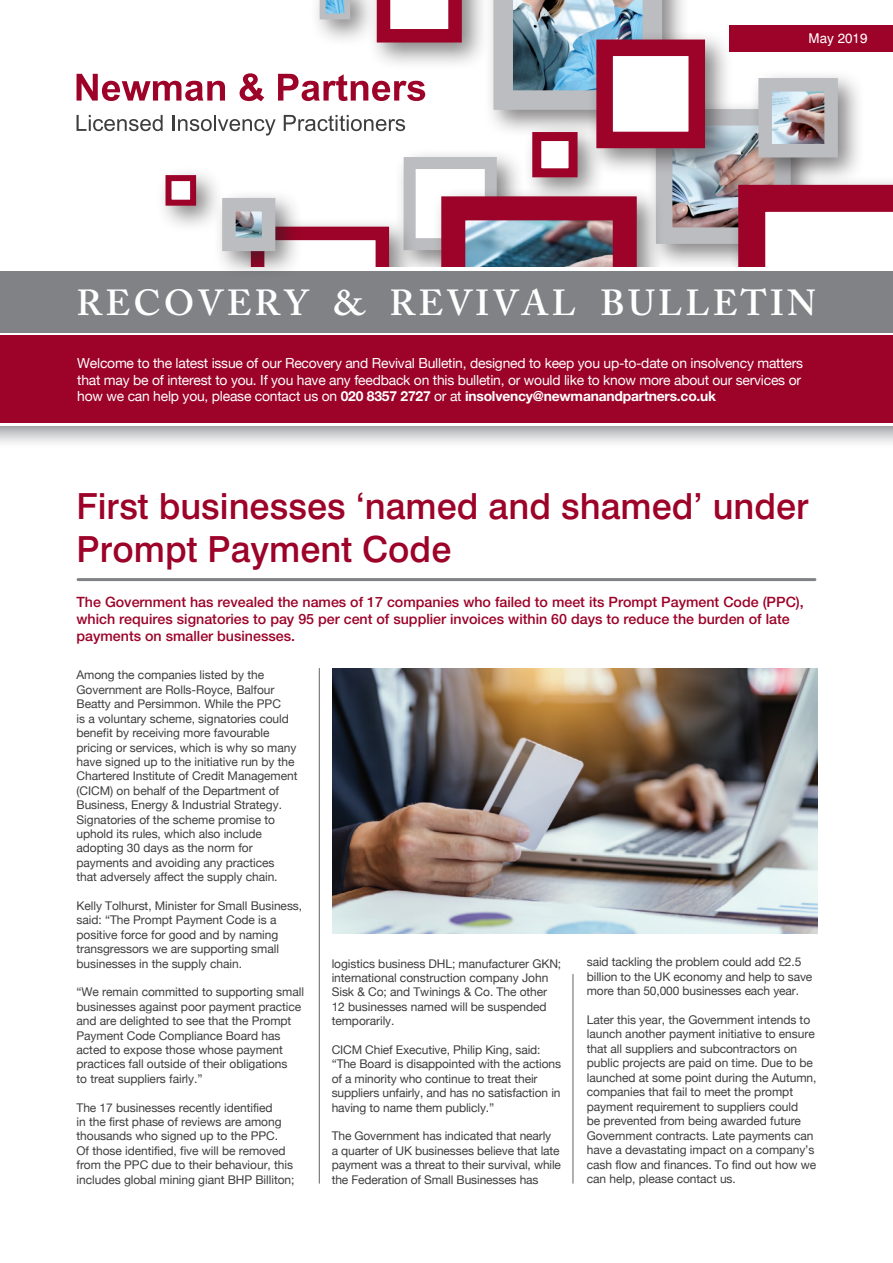
<style>
.page{position:relative;width:893px;height:1263px;background:#fff}
.page>*{position:absolute;margin:0;border:0;box-sizing:border-box;transform-origin:0 0}
.t1{font:500 36px/43.2px "Swiss 721 BT";color:#9d0228}
.t2{font:600 36px "Adobe Caslon Pro";letter-spacing:.09em;color:#fff}
.t3{font:500 14.25px/17.1px "Helvetica Neue";color:#9d0228}
.t4{font:13.8px/16.6px "Helvetica Neue";letter-spacing:-.015em;color:#fff}
.t5{font:13.5px "Swiss 721 BT";letter-spacing:.005em;color:#fff}
.t6{font:12px/14.4px "Helvetica Neue";letter-spacing:-.005em;color:#3e3e3f}
.s1{font-weight:700}
</style>
<div class="page">
<div style="left:0;top:424px;width:893px;height:24px;background:linear-gradient(to bottom,#9ea0a3,#fff)"></div>
<div style="left:646px;top:99px;width:173px;height:173px;background:#231f20;opacity:.55"></div>
<img style="left:673px;top:126px;width:76px;height:101px">
<div style="left:656px;top:109px;width:135px;height:135px;border:16px solid #bcbdc0"></div>
<div style="left:484px;top:0;width:206px;height:137px;background:#231f20;opacity:.55"></div>
<img style="left:493px;top:0;width:169px;height:110px">
<div style="left:523px;top:122px;width:82px;height:83px;background:#231f20;opacity:.55"></div>
<div style="left:532px;top:132px;width:46px;height:45px;background:#fff;border:9px solid #9d0228"></div>
<div style="left:749px;top:68px;width:116px;height:117px;background:#231f20;opacity:.55"></div>
<img style="left:773px;top:93px;width:50px;height:49px">
<div style="left:758px;top:78px;width:80px;height:79px;border:14px solid #bcbdc0"></div>
<div style="left:394px;top:147px;width:131px;height:131px;background:#231f20;opacity:.55"></div>
<div style="left:404px;top:157px;width:93px;height:93px;background:#fff;border:12px solid #bcbdc0"></div>
<div style="left:432px;top:187px;width:232px;height:232px;background:#231f20;opacity:.55"></div>
<img style="left:466px;top:221px;width:146px;height:47px">
<div style="left:441px;top:196px;width:196px;height:196px;border:24px solid #9d0228"></div>
<div style="left:587px;top:30px;width:146px;height:146px;background:#231f20;opacity:.55"></div>
<div style="left:596px;top:40px;width:109px;height:108px;background:#fff;border:16px solid #9d0228"></div>
<div style="left:156px;top:165px;width:68px;height:69px;background:#231f20;opacity:.55"></div>
<div style="left:166px;top:175px;width:30px;height:31px;background:#fff;border:6px solid #9d0228"></div>
<div style="left:310px;top:0;width:68px;height:47px;background:#231f20;opacity:.55"></div>
<svg style="left:320px;top:0;width:30px;height:19px"></svg>
<div style="left:367px;top:0;width:123px;height:70px;background:#231f20;opacity:.55"></div>
<svg style="left:377px;top:0;width:85px;height:43px"></svg>
<div style="left:241px;top:217px;width:176px;height:176px;background:#231f20;opacity:.55"></div>
<div style="left:251px;top:227px;width:138px;height:138px;background:#fff;border:14px solid #9d0228"></div>
<div style="left:729px;top:175px;width:164px;height:235px;background:#231f20;opacity:.55"></div>
<svg style="left:738px;top:185px;width:155px;height:83px"></svg>
<div style="left:0;top:268px;width:893px;height:158px;background:#fff"></div>
<div style="left:0;top:271px;width:893px;height:62px;background:#808285"></div>
<div style="left:0;top:335px;width:893px;height:88px;background:#9d0228"></div>
<div style="left:213px;top:188px;width:90px;height:91px;background:#231f20;opacity:.55"></div>
<img style="left:237px;top:213px;width:23px;height:23px">
<div style="left:222px;top:198px;width:53px;height:53px;border:14px solid #bcbdc0"></div>
<svg style="left:77px;top:74px;width:148px;height:27px"></svg>
<svg style="left:240px;top:73px;width:24px;height:28px"></svg>
<svg style="left:278px;top:74px;width:147px;height:27px"></svg>
<svg style="left:77px;top:115px;width:86px;height:16px"></svg>
<hr style="left:172px;top:115px;width:3px;height:16px;background:#3e3e3f">
<svg style="left:178px;top:115px;width:98px;height:21px"></svg>
<svg style="left:284px;top:115px;width:121px;height:16px"></svg>
<div style="left:730px;top:26px;width:163px;height:26px;background:#9d0228"></div>
<hr style="left:78px;top:578px;width:737px;height:3px;background:#808285">
<hr style="left:573px;top:974px;width:1px;height:209px;background:#636366">
<hr style="left:319px;top:668px;width:1px;height:515px;background:#636366">
<img style="left:332px;top:668px;width:485px;height:265px">
<p class="t5" style="left:808px;top:30px;width:61px">May 2019</p>
<p class="t2" style="left:77px;top:281px;width:741px">RECOVERY &amp; REVIVAL BULLETIN</p>
<p class="t4" style="left:77px;top:354px;width:727px">Welcome to the latest issue of our Recovery and Revival Bulletin, designed to keep you up-to-date on insolvency matters that may be of interest to you. If you have any feedback on this bulletin, or would like to know more about our services or how we can help you, please contact us on <span class="s1">020 8357 2727</span> or at <span class="s1">insolvency@newmanandpartners.co.uk</span></p>
<p class="t1" style="left:77px;top:484px;width:734px">First businesses ‘named and shamed’ under<br>Prompt Payment Code</p>
<p class="t3" style="left:77px;top:593px;width:729px">The Government has revealed the names of 17 companies who failed to meet its Prompt Payment Code (PPC), which requires signatories to pay 95 per cent of supplier invoices within 60 days to reduce the burden of late payments on smaller businesses.</p>
<p class="t6" style="left:77px;top:668px;width:223px">Among the companies listed by the Government are Rolls-Royce, Balfour Beatty and Persimmon. While the PPC<br>is a voluntary scheme, signatories could benefit by receiving more favourable pricing or services, which is why so many have signed up to the initiative run by the Chartered Institute of Credit Management (CICM) on behalf of the Department of Business, Energy &amp; Industrial Strategy.</p>
<p class="t6" style="left:77px;top:812px;width:203px">Signatories of the scheme promise to uphold its rules, which also include adopting 30 days as the norm for payments and avoiding any practices that adversely affect the supply chain.</p>
<p class="t6" style="left:77px;top:898px;width:227px">Kelly Tolhurst, Minister for Small Business, said: “The Prompt Payment Code is a positive force for good and by naming transgressors we are supporting small businesses in the supply chain.</p>
<p class="t6" style="left:77px;top:985px;width:229px">“We remain committed to supporting small businesses against poor payment practice and are delighted to see that the Prompt Payment Code Compliance Board has acted to expose those whose payment practices fall outside of their obligations<br>to treat suppliers fairly.”</p>
<p class="t6" style="left:77px;top:1100px;width:220px">The 17 businesses recently identified<br>in the first phase of reviews are among thousands who signed up to the PPC.<br>Of those identified, five will be removed from the PPC due to their behaviour, this includes global mining giant BHP Billiton;</p>
<p class="t6" style="left:332px;top:956px;width:231px">logistics business DHL; manufacturer GKN; international construction company John Sisk &amp; Co; and Twinings &amp; Co. The other 12 businesses named will be suspended temporarily.</p>
<p class="t6" style="left:332px;top:1042px;width:231px">CICM Chief Executive, Philip King, said: “The Board is disappointed with the actions of a minority who continue to treat their suppliers unfairly, and has no satisfaction in having to name them publicly.”</p>
<p class="t6" style="left:332px;top:1129px;width:231px">The Government has indicated that nearly<br>a quarter of UK businesses believe that late payment was a threat to their survival, while the Federation of Small Businesses has</p>
<p class="t6" style="left:587px;top:954px;width:227px">said tackling the problem could add £2.5 billion to the UK economy and help to save more than 50,000 businesses each year.</p>
<p class="t6" style="left:587px;top:1012px;width:231px">Later this year, the Government intends to launch another payment initiative to ensure that all suppliers and subcontractors on public projects are paid on time. Due to be launched at some point during the Autumn, companies that fail to meet the prompt payment requirement to suppliers could<br>be prevented from being awarded future Government contracts. Late payments can have a devastating impact on a company’s cash flow and finances. To find out how we can help, please contact us.</p>
</div>
